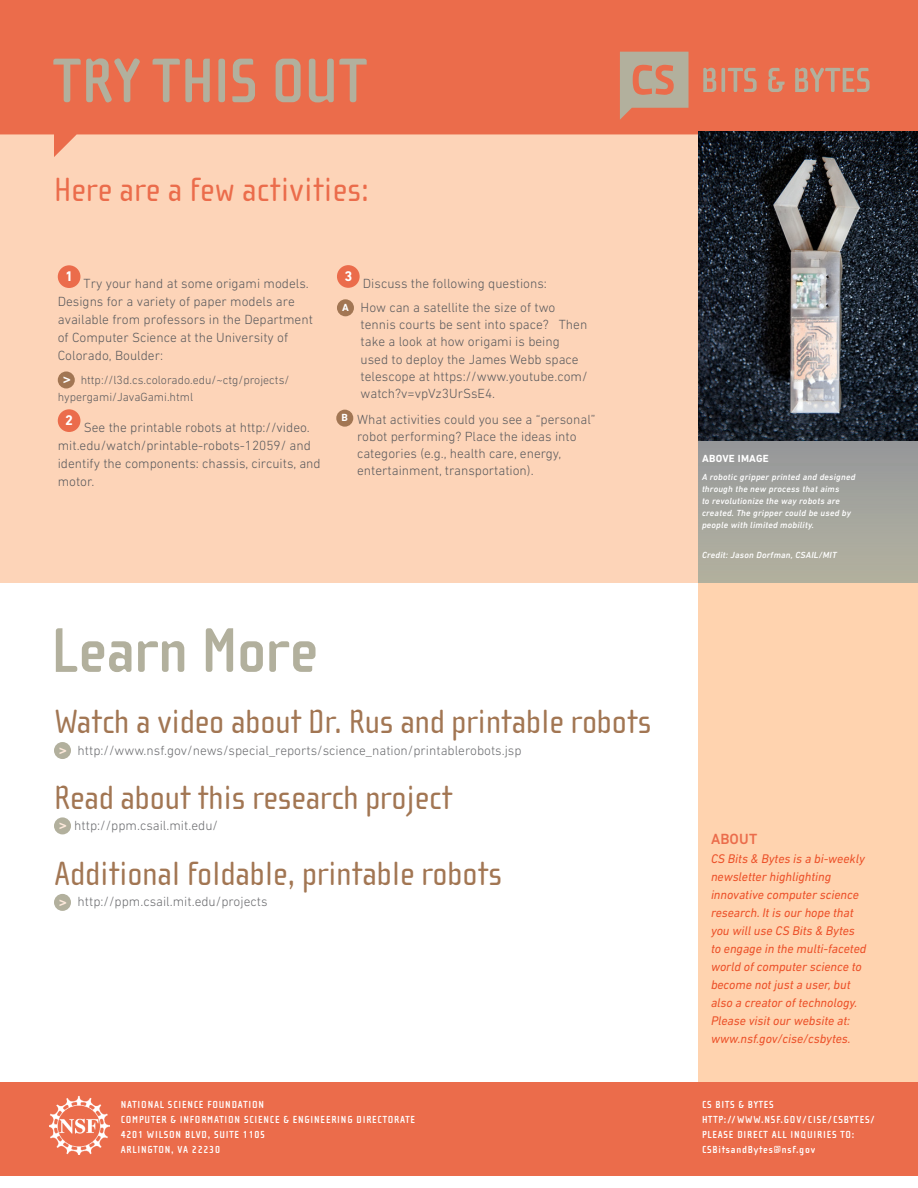
<style>
.page{position:relative;width:918px;height:1188px;background:#fff}
.page>*{position:absolute;margin:0;border:0;box-sizing:border-box;transform-origin:0 0}
.t1{font:700 64.5px "Cholla Sans";letter-spacing:.005em;color:#b2b09d}
.t2{font:34.5px "Cholla Sans";letter-spacing:-.005em;color:#a27653}
.t3{font:34.5px "Cholla Sans";letter-spacing:.005em;color:#eb6c4b}
.t4{font:500 15px "DIN Next LT Pro";letter-spacing:.01em;color:#eb6c4b}
.t5{font:500 15px "DIN Next LT Pro";color:#feeadc}
.t6{font:500 15px "DIN Next LT Pro";color:#fff}
.t7{font:700 14.25px "DIN Next LT Pro";color:#fff}
.Body_Slightly_Darker{font:300 13.5px/17.2px "DIN Next LT Pro";color:#5a5a5d}
.Body{font:300 13.5px "DIN Next LT Pro";color:#6c6d70}
.t8{font:italic 12.75px/18px "DIN Next LT Pro";letter-spacing:-.005em;color:#ec5028}
.Body_Slightly_Darker-2{font:300 12px/17.2px "DIN Next LT Pro";color:#5a5a5d}
.t9{font:700 10.5px/15px "Cholla Sans";letter-spacing:.075em;color:#fff}
.t10{font:700 10.5px "DIN Next LT Pro";letter-spacing:.025em;color:#fff}
.t11{font:italic 500 9px/12px "DIN Next LT Pro";letter-spacing:.025em;color:#fff}
</style>
<div class="page">
<div style="left:0;top:42px;width:699px;height:540px;background:#fdd4b8"></div>
<svg style="left:0;top:0;width:918px;height:157px;background:#ec7857"></svg>
<div style="left:699px;top:582px;width:219px;height:532px;background:#ffd3af"></div>
<div style="left:0;top:1082px;width:918px;height:94px;background:#eb6c4b"></div>
<div style="left:58px;top:265px;width:22px;height:23px;background:#eb6c4b;border-radius:50%"></div>
<div style="left:58px;top:371px;width:17px;height:17px;background:#a27653;border-radius:50%"></div>
<div style="left:58px;top:409px;width:22px;height:23px;background:#eb6c4b;border-radius:50%"></div>
<div style="left:337px;top:265px;width:23px;height:23px;background:#eb6c4b;border-radius:50%"></div>
<div style="left:337px;top:299px;width:17px;height:17px;background:#a27653;border-radius:50%"></div>
<div style="left:336px;top:410px;width:17px;height:17px;background:#a27653;border-radius:50%"></div>
<svg style="left:703px;top:68px;width:167px;height:24px;background:#d4866a"></svg>
<img style="left:49px;top:1096px;width:60px;height:58px">
<div style="left:54px;top:742px;width:17px;height:17px;background:#b2b09d;border-radius:50%"></div>
<div style="left:54px;top:817px;width:17px;height:17px;background:#b2b09d;border-radius:50%"></div>
<div style="left:54px;top:894px;width:17px;height:17px;background:#b2b09d;border-radius:50%"></div>
<div style="left:699px;top:437px;width:219px;height:145px;background:linear-gradient(to bottom,#95979a,#b3b29f)"></div>
<svg style="left:620px;top:52px;width:69px;height:68px;background:#c39b84"></svg>
<img style="left:699px;top:132px;width:219px;height:309px">
<p class="t1" style="left:54px;top:46px;width:314px">TRY THIS OUT</p>
<p class="t3" style="left:54px;top:171px;width:317px">Here are a few activities:</p>
<p class="t7" style="left:65px;top:268px;width:9px">1</p>
<p class="Body_Slightly_Darker" style="left:58px;top:274px;width:257px;line-height:18px;text-indent:26px">Try your hand at some origami models.<br>Designs for a variety of paper models are available from professors in the Department of Computer Science at the University of Colorado, Boulder:</p>
<p class="t6" style="left:63px;top:370px;width:10px">&gt;</p>
<p class="Body_Slightly_Darker-2" style="left:58px;top:371px;width:233px;text-indent:23px">http://l3d.cs.colorado.edu/~ctg/projects/ hypergami/JavaGami.html</p>
<p class="t7" style="left:65px;top:412px;width:9px">2</p>
<p class="Body_Slightly_Darker" style="left:58px;top:418px;width:265px;line-height:18px;text-indent:26px">See the printable robots at http://video. mit.edu/watch/printable-robots-12059/ and identify the components: chassis, circuits, and motor.</p>
<p class="t7" style="left:344px;top:268px;width:9px">3</p>
<p class="Body_Slightly_Darker" style="left:363px;top:274px;width:186px">Discuss the following questions:</p>
<p class="t10" style="left:342px;top:301px;width:8px">A</p>
<p class="Body_Slightly_Darker" style="left:361px;top:298px;width:228px">How can a satellite the size of two tennis courts be sent into space? Then take a look at how origami is being used to deploy the James Webb space telescope at https://www.youtube.com/ watch?v=vpVz3UrSsE4.</p>
<p class="Body_Slightly_Darker" style="left:357px;top:410px;width:240px">What activities could you see a “personal” robot performing? Place the ideas into categories (e.g., health care, energy, entertainment, transportation).</p>
<p class="t10" style="left:342px;top:412px;width:8px">B</p>
<p class="t1" style="left:51px;top:615px;width:268px">Learn More</p>
<p class="t2" style="left:54px;top:703px;width:599px">Watch a video about Dr. Rus and printable robots</p>
<p class="t5" style="left:59px;top:741px;width:10px">&gt;</p>
<p class="Body" style="left:78px;top:742px;width:445px">http://www.nsf.gov/news/special_reports/science_nation/printablerobots.jsp</p>
<p class="t2" style="left:54px;top:779px;width:400px">Read about this research project</p>
<p class="t5" style="left:59px;top:816px;width:10px">&gt;</p>
<p class="Body" style="left:74px;top:818px;width:145px">http://ppm.csail.mit.edu/</p>
<p class="t2" style="left:54px;top:855px;width:450px">Additional foldable, printable robots</p>
<p class="t5" style="left:59px;top:893px;width:10px">&gt;</p>
<p class="Body" style="left:78px;top:894px;width:191px">http://ppm.csail.mit.edu/projects</p>
<p class="t9" style="left:121px;top:1097px;width:296px">NATIONAL SCIENCE FOUNDATION<br>COMPUTER &amp; INFORMATION SCIENCE &amp; ENGINEERING DIRECTORATE 4201 WILSON BLVD, SUITE 1105<br>ARLINGTON, VA 22230</p>
<p class="t10" style="left:702px;top:452px;width:68px">ABOVE IMAGE</p>
<p class="t11" style="left:702px;top:471px;width:155px">A robotic gripper printed and designed through the new process that aims<br>to revolutionize the way robots are created. The gripper could be used by people with limited mobility.</p>
<p class="t11" style="left:702px;top:549px;width:136px">Credit: Jason Dorfman, CSAIL/MIT</p>
<p class="t4" style="left:711px;top:830px;width:48px">ABOUT</p>
<p class="t8" style="left:711px;top:850px;width:157px">CS Bits &amp; Bytes is a bi-weekly newsletter highlighting innovative computer science research. It is our hope that you will use CS Bits &amp; Bytes to engage in the multi-faceted world of computer science to become not just a user, but also a creator of technology.<br>Please visit our website at: www.nsf.gov/cise/csbytes.</p>
<p class="t9" style="left:702px;top:1097px;width:174px">CS BITS &amp; BYTES<br>HTTP://WWW.NSF.GOV/CISE/CSBYTES/<br>PLEASE DIRECT ALL INQUIRIES TO:<br>CSBitsandBytes@nsf.gov</p>
</div>
